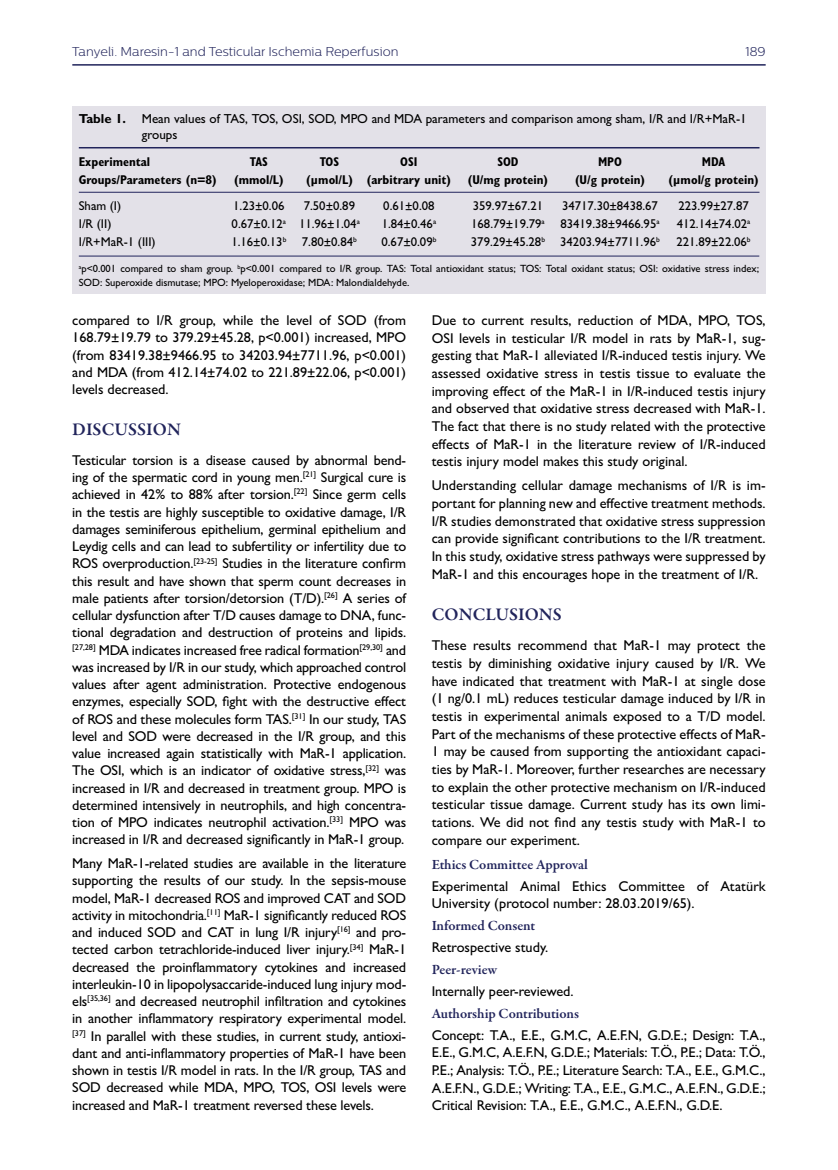
<style>
.page{position:relative;width:838px;height:1170px;background:#fff}
.page>*{position:absolute;margin:0;border:0;box-sizing:border-box;transform-origin:0 0}
.t1{font:600 18px "Garamond Premr Pro";color:#21245b}
.t2{font:500 14.25px/17.2px "Gill Sans MT Pro";color:#000;text-align:justify}
.t3{font:600 14.25px "Garamond Premr Pro";letter-spacing:-.005em;color:#21245b}
.t4{font:500 13.05px/15.6px "Gill Sans MT Pro";color:#000}
.t5{font:500 12.75px "Gill Sans MT Pro";color:#000}
.t6{font:700 condensed 12.75px "Gill Sans MT Pro";color:#000}
.t7{font:300 12.75px "Centrale Sans";color:#21245b}
.t8{font:500 10.5px/13.5px "Gill Sans MT Pro";color:#000}
.s1{font-weight:700}
</style>
<div class="page">
<hr style="left:72px;top:64px;width:693px;height:2px;background:#21245b">
<div style="left:72px;top:106px;width:693px;height:188px;background:#e3e1e8"></div>
<hr style="left:79px;top:256px;width:680px;height:1px;background:#21245b">
<hr style="left:79px;top:147px;width:680px;height:1px;background:#21245b">
<hr style="left:79px;top:192px;width:680px;height:1px;background:#21245b">
<p class="t7" style="left:72px;top:45px;width:328px">Tanyeli. Maresin-1 and Testicular Ischemia Reperfusion</p>
<p class="t7" style="left:745px;top:45px;width:22px">189</p>
<p class="t4" style="left:142px;top:111px;width:606px;text-indent:-63px"><span class="s1">Table 1.</span> Mean values of TAS, TOS, OSI, SOD, MPO and MDA parameters and comparison among sham, I/R and I/R+MaR-1 groups</p>
<p class="t6" style="left:79px;top:154px;width:73px">Experimental</p>
<p class="t6" style="left:250px;top:154px;width:20px">TAS</p>
<p class="t6" style="left:320px;top:154px;width:21px">TOS</p>
<p class="t6" style="left:400px;top:154px;width:19px">OSI</p>
<p class="t6" style="left:497px;top:154px;width:23px">SOD</p>
<p class="t6" style="left:598px;top:154px;width:26px">MPO</p>
<p class="t6" style="left:702px;top:154px;width:25px">MDA</p>
<p class="t6" style="left:79px;top:172px;width:139px">Groups/Parameters (n=8)</p>
<p class="t6" style="left:234px;top:172px;width:51px">(mmol/L)</p>
<p class="t6" style="left:306px;top:172px;width:147px">(µmol/L) (arbitrary unit)</p>
<p class="t6" style="left:468px;top:172px;width:82px">(U/mg protein)</p>
<p class="t6" style="left:575px;top:172px;width:71px">(U/g protein)</p>
<p class="t6" style="left:668px;top:172px;width:92px">(µmol/g protein)</p>
<p class="t5" style="left:79px;top:198px;width:44px">Sham (I)</p>
<p class="t5" style="left:233px;top:198px;width:53px">1.23±0.06</p>
<p class="t5" style="left:304px;top:198px;width:53px">7.50±0.89</p>
<p class="t5" style="left:383px;top:198px;width:53px">0.61±0.08</p>
<p class="t5" style="left:473px;top:198px;width:72px">359.97±67.21</p>
<p class="t5" style="left:562px;top:198px;width:97px">34717.30±8438.67</p>
<p class="t5" style="left:678px;top:198px;width:72px">223.99±27.87</p>
<p class="t5" style="left:79px;top:216px;width:34px">I/R (II)</p>
<p class="t5" style="left:232px;top:216px;width:130px">0.67±0.12<sup>a</sup> 11.96±1.04<sup>a</sup></p>
<p class="t5" style="left:382px;top:216px;width:56px">1.84±0.46<sup>a</sup></p>
<p class="t5" style="left:471px;top:216px;width:190px">168.79±19.79<sup>a</sup> 83419.38±9466.95<sup>a</sup></p>
<p class="t5" style="left:676px;top:216px;width:75px">412.14±74.02<sup>a</sup></p>
<p class="t5" style="left:79px;top:234px;width:78px">I/R+MaR-1 (III)</p>
<p class="t5" style="left:231px;top:234px;width:127px">1.16±0.13<sup>b</sup> 7.80±0.84<sup>b</sup></p>
<p class="t5" style="left:381px;top:234px;width:56px">0.67±0.09<sup>b</sup></p>
<p class="t5" style="left:471px;top:234px;width:190px">379.29±45.28<sup>b</sup> 34203.94±7711.96<sup>b</sup></p>
<p class="t5" style="left:676px;top:234px;width:76px">221.89±22.06<sup>b</sup></p>
<p class="t8" style="left:79px;top:262px;width:682px"><sup>a</sup>p&lt;0.001 compared to sham group. <sup>b</sup>p&lt;0.001 compared to I/R group. TAS: Total antioxidant status; TOS: Total oxidant status; OSI: oxidative stress index;<br>SOD: Superoxide dismutase; MPO: Myeloperoxidase; MDA: Malondialdehyde.</p>
<p class="t2" style="left:72px;top:311px;width:335px">compared to I/R group, while the level of SOD (from 168.79±19.79 to 379.29±45.28, p&lt;0.001) increased, MPO (from 83419.38±9466.95 to 34203.94±7711.96, p&lt;0.001) and MDA (from 412.14±74.02 to 221.89±22.06, p&lt;0.001) levels decreased.</p>
<p class="t1" style="left:72px;top:418px;width:110px">DISCUSSION</p>
<p class="t2" style="left:72px;top:451px;width:335px">Testicular torsion is a disease caused by abnormal bend&shy;ing of the spermatic cord in young men.<sup>[21]</sup> Surgical cure is achieved in 42% to 88% after torsion.<sup>[22]</sup> Since germ cells in the testis are highly susceptible to oxidative damage, I/R damages seminiferous epithelium, germinal epithelium and Leydig cells and can lead to subfertility or infertility due to ROS overproduction.<sup>[23-25]</sup> Studies in the literature confirm this result and have shown that sperm count decreases in male patients after torsion/detorsion (T/D).<sup>[26]</sup> A series of cellular dysfunction after T/D causes damage to DNA, func&shy;tional degradation and destruction of proteins and lipids. <sup>[27,28]</sup> MDA indicates increased free radical formation<sup>[29,30]</sup> and was increased by I/R in our study, which approached control values after agent administration. Protective endogenous enzymes, especially SOD, fight with the destructive effect of ROS and these molecules form TAS.<sup>[31]</sup> In our study, TAS level and SOD were decreased in the I/R group, and this value increased again statistically with MaR-1 application.<br>The OSI, which is an indicator of oxidative stress,<sup>[32]</sup> was increased in I/R and decreased in treatment group. MPO is determined intensively in neutrophils, and high concentra&shy;tion of MPO indicates neutrophil activation.<sup>[33]</sup> MPO was increased in I/R and decreased significantly in MaR-1 group.</p>
<p class="t2" style="left:72px;top:854px;width:335px">Many MaR-1-related studies are available in the literature supporting the results of our study. In the sepsis-mouse model, MaR-1 decreased ROS and improved CAT and SOD activity in mitochondria.<sup>[11]</sup> MaR-1 significantly reduced ROS and induced SOD and CAT in lung I/R injury<sup>[16]</sup> and pro&shy;tected carbon tetrachloride-induced liver injury.<sup>[34]</sup> MaR-1 decreased the proinflammatory cytokines and increased interleukin-10 in lipopolysaccaride-induced lung injury mod&shy;els<sup>[35,36]</sup> and decreased neutrophil infiltration and cytokines in another inflammatory respiratory experimental model. <sup>[37]</sup> In parallel with these studies, in current study, antioxi&shy;dant and anti-inflammatory properties of MaR-1 have been shown in testis I/R model in rats. In the I/R group, TAS and SOD decreased while MDA, MPO, TOS, OSI levels were increased and MaR-1 treatment reversed these levels.</p>
<p class="t2" style="left:432px;top:311px;width:335px;line-height:17.7px">Due to current results, reduction of MDA, MPO, TOS, OSI levels in testicular I/R model in rats by MaR-1, sug&shy;gesting that MaR-1 alleviated I/R-induced testis injury. We assessed oxidative stress in testis tissue to evaluate the improving effect of the MaR-1 in I/R-induced testis injury and observed that oxidative stress decreased with MaR-1.<br>The fact that there is no study related with the protective effects of MaR-1 in the literature review of I/R-induced testis injury model makes this study original.</p>
<p class="t2" style="left:432px;top:476px;width:335px;line-height:17.7px">Understanding cellular damage mechanisms of I/R is im&shy;portant for planning new and effective treatment methods.<br>I/R studies demonstrated that oxidative stress suppression can provide significant contributions to the I/R treatment.<br>In this study, oxidative stress pathways were suppressed by MaR-1 and this encourages hope in the treatment of I/R.</p>
<p class="t1" style="left:432px;top:603px;width:131px">CONCLUSIONS</p>
<p class="t2" style="left:432px;top:636px;width:335px;line-height:17.7px">These results recommend that MaR-1 may protect the testis by diminishing oxidative injury caused by I/R. We have indicated that treatment with MaR-1 at single dose (1 ng/0.1 mL) reduces testicular damage induced by I/R in testis in experimental animals exposed to a T/D model.<br>Part of the mechanisms of these protective effects of MaR-1 may be caused from supporting the antioxidant capaci&shy;ties by MaR-1. Moreover, further researches are necessary to explain the other protective mechanism on I/R-induced testicular tissue damage. Current study has its own limi&shy;tations. We did not find any testis study with MaR-1 to compare our experiment.</p>
<p class="t3" style="left:432px;top:855px;width:158px">Ethics Committee Approval</p>
<p class="t2" style="left:432px;top:876px;width:335px;line-height:17.7px">Experimental Animal Ethics Committee of Atatürk<br>University (protocol number: 28.03.2019/65).</p>
<p class="t3" style="left:432px;top:917px;width:105px">Informed Consent</p>
<p class="t2" style="left:432px;top:938px;width:118px">Retrospective study.</p>
<p class="t3" style="left:432px;top:960px;width:67px">Peer-review</p>
<p class="t2" style="left:432px;top:982px;width:143px">Internally peer-reviewed.</p>
<p class="t3" style="left:432px;top:1004px;width:149px">Authorship Contributions</p>
<p class="t2" style="left:432px;top:1025px;width:335px;line-height:17.7px">Concept: T.A., E.E., G.M.C, A.E.F.N, G.D.E.; Design: T.A., E.E., G.M.C, A.E.F.N, G.D.E.; Materials: T.Ö., P.E.; Data: T.Ö., P.E.; Analysis: T.Ö., P.E.; Literature Search: T.A., E.E., G.M.C., A.E.F.N., G.D.E.; Writing: T.A., E.E., G.M.C., A.E.F.N., G.D.E.; Critical Revision: T.A., E.E., G.M.C., A.E.F.N., G.D.E.</p>
</div>
